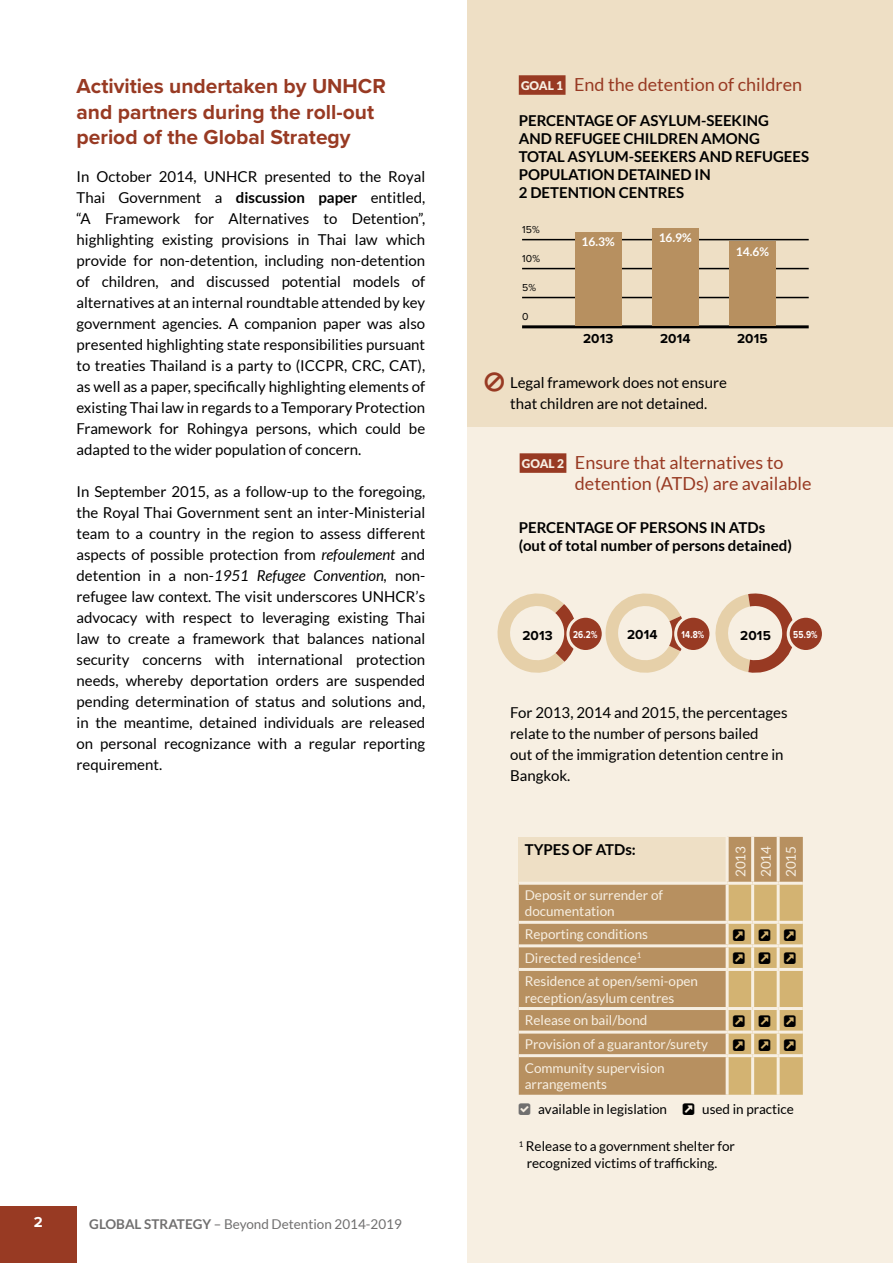
<style>
.page{position:relative;width:893px;height:1263px;background:#fff}
.page>*{position:absolute;margin:0;border:0;box-sizing:border-box;transform-origin:0 0}
.t1{font:700 21px/25.5px "Proxima Nova";color:#983a23}
.t2{font:18px/21px "Lato";color:#983a23}
.t3{font:15px/21px "Lato";color:#000;text-align:justify}
.t4{font:700 15px/18px "Lato";color:#000}
.t5{font:700 15px "Proxima Nova";color:#fff}
.t6{font:13.5px/23.4px "Lato";color:#f7efe2}
.t7{font:13.5px/16.2px "Lato";color:#000}
.t8{font:13.5px "Lato";color:#706f6f}
.t9{font:700 13.5px "Proxima Nova";letter-spacing:.01em;color:#000}
.t10{font:700 12px "Lato";color:#fff}
.t11{font:700 10.5px "Proxima Nova";color:#fff;scale:.8 1}
.t12{font:10.5px "Proxima Nova";color:#000}
.s1{font-weight:700}
.s2{font-style:italic}
.s3{font-weight:900;font-size:12px;color:#f7efe2}
.s4{color:#983a23}
</style>
<div class="page">
<div style="left:468px;top:0;width:425px;height:1263px;background:#f7efe2"></div>
<hr style="left:892px;top:455px;width:1px;height:643px;background:#eedfc5">
<div style="left:468px;top:0;width:425px;height:426px;background:#eedfc5"></div>
<div style="left:519px;top:75px;width:47px;height:20px;background:#983a23"></div>
<div style="left:520px;top:453px;width:46px;height:20px;background:#983a23"></div>
<div style="left:676px;top:616px;width:35px;height:35px;background:#983a23;border-radius:50%"></div>
<div style="left:674px;top:615px;width:38px;height:38px;border:3px solid #f7efe2;border-radius:50%"></div>
<svg style="left:497px;top:593px;width:195px;height:80px"></svg>
<div style="left:568px;top:616px;width:35px;height:35px;background:#983a23;border-radius:50%"></div>
<div style="left:566px;top:615px;width:39px;height:38px;border:3px solid #f7efe2;border-radius:50%"></div>
<svg style="left:702px;top:593px;width:91px;height:80px"></svg>
<div style="left:788px;top:616px;width:35px;height:35px;background:#983a23;border-radius:50%"></div>
<div style="left:787px;top:615px;width:38px;height:38px;border:3px solid #f7efe2;border-radius:50%"></div>
<hr style="left:522px;top:325px;width:287px;height:3px;background:#000">
<hr style="left:522px;top:239px;width:287px;height:1px;background:#000">
<hr style="left:522px;top:297px;width:287px;height:1px;background:#000">
<hr style="left:522px;top:268px;width:287px;height:1px;background:#000">
<div style="left:652px;top:228px;width:47px;height:98px;background:#b79060"></div>
<div style="left:575px;top:232px;width:47px;height:94px;background:#b79060"></div>
<div style="left:729px;top:242px;width:47px;height:84px;background:#b79060"></div>
<svg style="left:519px;top:837px;width:284px;height:258px;background:#c19e73"></svg>
<hr style="left:726px;top:837px;width:3px;height:45px;background:#f7efe2">
<hr style="left:751px;top:837px;width:3px;height:45px;background:#f7efe2">
<hr style="left:777px;top:837px;width:3px;height:45px;background:#f7efe2">
<hr style="left:519px;top:882px;width:208px;height:3px;background:#f7efe2">
<hr style="left:727px;top:882px;width:26px;height:3px;background:#f7efe2">
<hr style="left:726px;top:885px;width:3px;height:36px;background:#f7efe2">
<hr style="left:753px;top:882px;width:25px;height:3px;background:#f7efe2">
<hr style="left:778px;top:882px;width:25px;height:3px;background:#f7efe2">
<hr style="left:519px;top:921px;width:208px;height:3px;background:#f7efe2">
<hr style="left:726px;top:924px;width:3px;height:20px;background:#f7efe2">
<hr style="left:519px;top:944px;width:208px;height:3px;background:#f7efe2">
<hr style="left:726px;top:947px;width:3px;height:21px;background:#f7efe2">
<hr style="left:519px;top:968px;width:208px;height:3px;background:#f7efe2">
<hr style="left:726px;top:971px;width:3px;height:36px;background:#f7efe2">
<hr style="left:519px;top:1007px;width:208px;height:3px;background:#f7efe2">
<hr style="left:726px;top:1010px;width:3px;height:20px;background:#f7efe2">
<hr style="left:519px;top:1030px;width:208px;height:3px;background:#f7efe2">
<hr style="left:726px;top:1033px;width:3px;height:21px;background:#f7efe2">
<hr style="left:519px;top:1054px;width:208px;height:3px;background:#f7efe2">
<hr style="left:726px;top:1057px;width:3px;height:38px;background:#f7efe2">
<div style="left:0;top:1207px;width:77px;height:56px;background:#983a23"></div>
<svg style="left:727px;top:883px;width:76px;height:212px;background:#dabf89"></svg>
<h1 class="t1" style="left:77px;top:74px;width:311px">Activities undertaken by UNHCR and partners during the roll-out period of the Global Strategy</h1>
<p class="t3" style="left:77px;top:166px;width:350px">In October 2014, UNHCR presented to the Royal Thai Government a <span class="s1">discussion paper</span> entitled, “A Framework for Alternatives to Detention”, highlighting existing provisions in Thai law which provide for non-detention, including non-detention of children, and discussed potential models of alternatives at an internal roundtable attended by key government agencies. A companion paper was also presented highlighting state responsibilities pursuant to treaties Thailand is a party to (ICCPR, CRC, CAT), as well as a paper, specifically highlighting elements of existing Thai law in regards to a Temporary Protection Framework for Rohingya persons, which could be adapted to the wider population of concern.</p>
<p class="t3" style="left:77px;top:481px;width:350px">In September 2015, as a follow-up to the foregoing, the Royal Thai Government sent an inter-Ministerial team to a country in the region to assess different aspects of possible protection from <span class="s2">refoulement</span> and detention in a non-<span class="s2">1951 Refugee Convention,</span> non&shy;refugee law context. The visit underscores UNHCR’s advocacy with respect to leveraging existing Thai law to create a framework that balances national security concerns with international protection needs, whereby deportation orders are suspended pending determination of status and solutions and, in the meantime, detained individuals are released on personal recognizance with a regular reporting requirement.</p>
<p class="t5" style="left:34px;top:1213px;width:10px">2</p>
<p class="t8" style="left:89px;top:1216px;width:314px"><span class="s1">GLOBAL STRATEGY</span> – Beyond Detention 2014-2019</p>
<p class="t2" style="left:521px;top:74px;width:282px"><span class="s3">GOAL 1</span> End the detention of children</p>
<p class="t4" style="left:519px;top:111px;width:292px">PERCENTAGE OF ASYLUM-SEEKING<br>AND REFUGEE CHILDREN AMONG<br>TOTAL ASYLUM-SEEKERS AND REFUGEES<br>POPULATION DETAINED IN<br>2 DETENTION CENTRES</p>
<p class="t12" style="left:522px;top:224px;width:19px">15%</p>
<p class="t12" style="left:522px;top:253px;width:20px">10%</p>
<p class="t12" style="left:522px;top:282px;width:15px">5%</p>
<p class="t12" style="left:522px;top:310px;width:8px">0</p>
<p class="t10" style="left:582px;top:235px;width:35px">16.3%</p>
<p class="t10" style="left:659px;top:231px;width:35px">16.9%</p>
<p class="t10" style="left:736px;top:244px;width:35px">14.6%</p>
<p class="t9" style="left:583px;top:331px;width:32px">2013</p>
<p class="t9" style="left:660px;top:331px;width:32px">2014</p>
<p class="t9" style="left:737px;top:331px;width:32px">2015</p>
<p class="t3" style="left:485px;top:372px;width:244px;text-align:center"><span class="s4">◆</span> Legal framework does not ensure that children are not detained.</p>
<p class="t2" style="left:575px;top:452px;width:238px;text-indent:-53px"><span class="s3">GOAL 2</span> Ensure that alternatives to detention (ATDs) are available</p>
<p class="t4" style="left:519px;top:518px;width:275px">PERCENTAGE OF PERSONS IN ATDs (out of total number of persons detained)</p>
<p class="t9" style="left:522px;top:627px;width:32px">2013</p>
<p class="t11" style="left:573px;top:628px;width:32px">26.2%</p>
<p class="t9" style="left:627px;top:626px;width:32px">2014</p>
<p class="t11" style="left:681px;top:628px;width:30px">14.8%</p>
<p class="t9" style="left:740px;top:627px;width:32px">2015</p>
<p class="t11" style="left:793px;top:628px;width:32px">55.9%</p>
<p class="t3" style="left:510px;top:702px;width:279px;text-align:left">For 2013, 2014 and 2015, the percentages relate to the number of persons bailed<br>out of the immigration detention centre in<br>Bangkok.</p>
<p class="t4" style="left:525px;top:840px;width:113px">TYPES OF ATDs:</p>
<p class="t6" style="left:728px;top:877px;width:33px;line-height:25.3px;text-align:justify;rotate:-90deg">2013<br>2014<br>2015</p>
<p class="t6" style="left:525px;top:887px;width:140px;line-height:16.2px">Deposit or surrender of documentation</p>
<p class="t6" style="left:525px;top:922px;width:175px">Reporting conditions<br>Directed residence<sup>1<br></sup>Residence at open/semi-open</p>
<p class="t6" style="left:525px;top:986px;width:185px">reception/asylum centres<br>Release on bail/bond<br>Provision of a guarantor/surety<br>Community supervision</p>
<p class="t6" style="left:525px;top:1072px;width:84px">arrangements</p>
<p class="t7" style="left:538px;top:1101px;width:130px">available in legislation</p>
<p class="t7" style="left:702px;top:1101px;width:93px">used in practice</p>
<p class="t7" style="left:527px;top:1138px;width:210px;text-indent:-8px"><sup>1</sup> Release to a government shelter for recognized victims of trafficking.</p>
</div>
